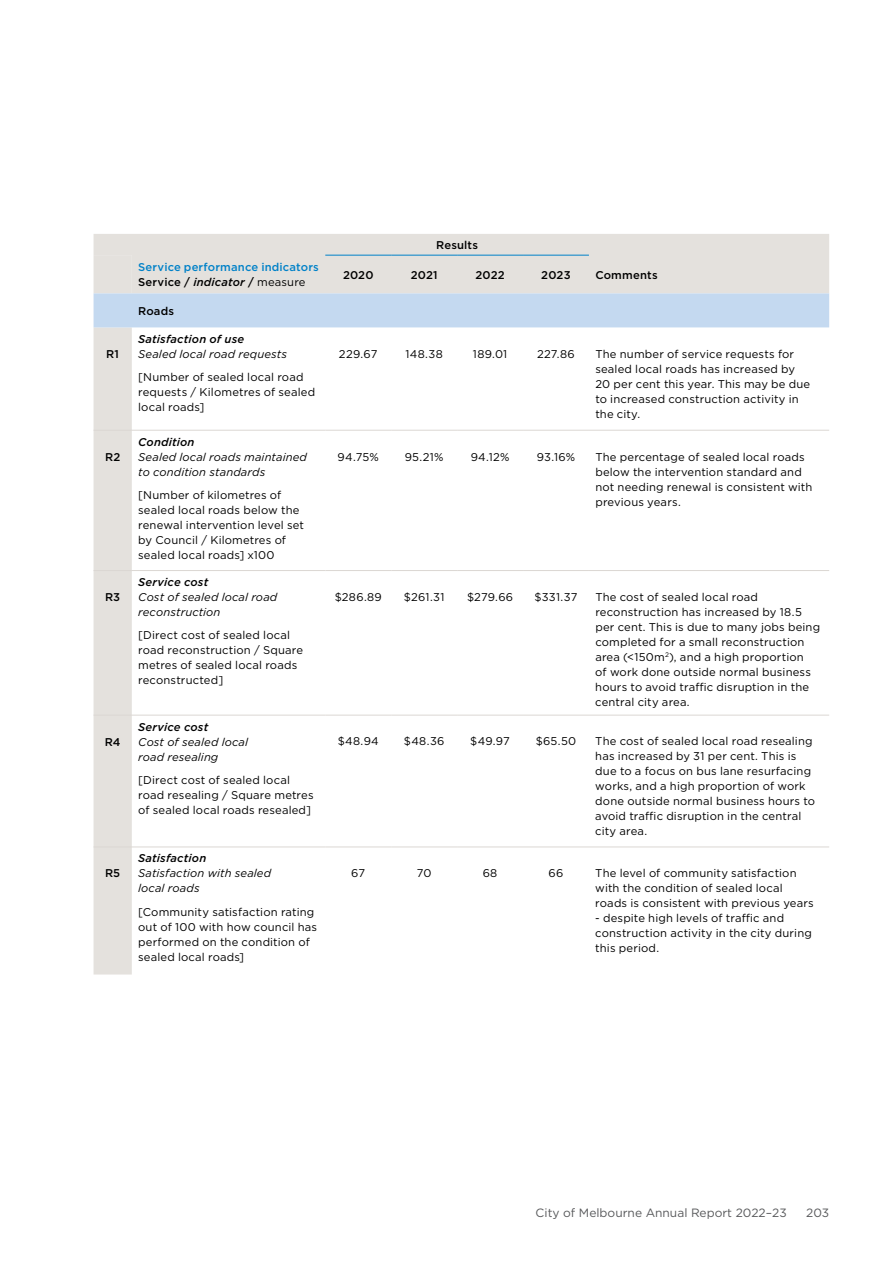
<style>
.page{position:relative;width:893px;height:1263px;background:#fff}
.page>*{position:absolute;margin:0;border:0;box-sizing:border-box;transform-origin:0 0}
.t1{font:12px "Gotham";color:#58595b}
.t2{font:11.25px/15px "Gotham";letter-spacing:.015em;color:#000}
.t3{font:italic 11.25px/15px "Gotham";letter-spacing:.01em;color:#000}
.t4{font:italic 500 11.25px "Gotham";letter-spacing:.015em;color:#000}
.t5{font:500 11.25px/15px "Gotham";letter-spacing:.015em;color:#0081c8}
.t6{font:500 11.25px "Gotham";letter-spacing:.015em;color:#000}
.s1{color:#000}
.s2{font-style:italic;color:#000}
.s3{font-weight:400;color:#000}
</style>
<div class="page">
<svg style="left:94px;top:234px;width:735px;height:740px"></svg>
<hr style="left:325px;top:255px;width:66px;height:1px;background:#0081c8">
<hr style="left:391px;top:255px;width:66px;height:1px;background:#0081c8">
<hr style="left:457px;top:255px;width:66px;height:1px;background:#0081c8">
<hr style="left:523px;top:255px;width:66px;height:1px;background:#0081c8">
<hr style="left:94px;top:430px;width:38px;height:1px;background:#dbd7d3">
<hr style="left:132px;top:430px;width:193px;height:1px;background:#dbd7d3">
<hr style="left:325px;top:430px;width:66px;height:1px;background:#dbd7d3">
<hr style="left:391px;top:430px;width:66px;height:1px;background:#dbd7d3">
<hr style="left:457px;top:430px;width:66px;height:1px;background:#dbd7d3">
<hr style="left:523px;top:430px;width:66px;height:1px;background:#dbd7d3">
<hr style="left:589px;top:430px;width:240px;height:1px;background:#dbd7d3">
<hr style="left:94px;top:570px;width:38px;height:1px;background:#dbd7d3">
<hr style="left:132px;top:570px;width:193px;height:1px;background:#dbd7d3">
<hr style="left:325px;top:570px;width:66px;height:1px;background:#dbd7d3">
<hr style="left:391px;top:570px;width:66px;height:1px;background:#dbd7d3">
<hr style="left:457px;top:570px;width:66px;height:1px;background:#dbd7d3">
<hr style="left:523px;top:570px;width:66px;height:1px;background:#dbd7d3">
<hr style="left:589px;top:570px;width:240px;height:1px;background:#dbd7d3">
<hr style="left:94px;top:715px;width:38px;height:1px;background:#dbd7d3">
<hr style="left:132px;top:715px;width:193px;height:1px;background:#dbd7d3">
<hr style="left:325px;top:715px;width:66px;height:1px;background:#dbd7d3">
<hr style="left:391px;top:715px;width:66px;height:1px;background:#dbd7d3">
<hr style="left:457px;top:715px;width:66px;height:1px;background:#dbd7d3">
<hr style="left:523px;top:715px;width:66px;height:1px;background:#dbd7d3">
<hr style="left:589px;top:715px;width:240px;height:1px;background:#dbd7d3">
<hr style="left:94px;top:846px;width:38px;height:1px;background:#dbd7d3">
<hr style="left:132px;top:846px;width:193px;height:1px;background:#dbd7d3">
<hr style="left:325px;top:846px;width:66px;height:1px;background:#dbd7d3">
<hr style="left:391px;top:846px;width:66px;height:1px;background:#dbd7d3">
<hr style="left:457px;top:846px;width:66px;height:1px;background:#dbd7d3">
<hr style="left:523px;top:846px;width:66px;height:1px;background:#dbd7d3">
<hr style="left:589px;top:846px;width:240px;height:1px;background:#dbd7d3">
<p class="t6" style="left:436px;top:238px;width:43px">Results</p>
<p class="t5" style="left:138px;top:260px;width:182px">Service performance indicators<br><span class="s1">Service /</span> <span class="s2">indicator</span> <span class="s1">/</span> <span class="s3">measure</span></p>
<p class="t6" style="left:343px;top:267px;width:32px">2020</p>
<p class="t6" style="left:411px;top:267px;width:28px">2021</p>
<p class="t6" style="left:475px;top:267px;width:31px">2022</p>
<p class="t6" style="left:541px;top:267px;width:31px">2023</p>
<p class="t6" style="left:595px;top:267px;width:64px">Comments</p>
<p class="t6" style="left:138px;top:304px;width:37px">Roads</p>
<p class="t6" style="left:106px;top:346px;width:14px">R1</p>
<p class="t4" style="left:138px;top:331px;width:108px">Satisfaction of use</p>
<p class="t3" style="left:138px;top:346px;width:150px">Sealed local road requests</p>
<p class="t2" style="left:138px;top:370px;width:179px">[Number of sealed local road requests / Kilometres of sealed local roads]</p>
<p class="t2" style="left:339px;top:346px;width:40px">229.67</p>
<p class="t2" style="left:406px;top:346px;width:39px">148.38</p>
<p class="t2" style="left:473px;top:346px;width:36px">189.01</p>
<p class="t2" style="left:537px;top:346px;width:39px">227.86</p>
<p class="t2" style="left:595px;top:346px;width:216px">The number of service requests for sealed local roads has increased by<br>20 per cent this year. This may be due to increased construction activity in the city.</p>
<p class="t6" style="left:105px;top:449px;width:17px">R2</p>
<p class="t4" style="left:138px;top:434px;width:58px">Condition</p>
<p class="t3" style="left:138px;top:449px;width:170px">Sealed local roads maintained to condition standards</p>
<p class="t2" style="left:138px;top:487px;width:167px">[Number of kilometres of sealed local roads below the renewal intervention level set by Council / Kilometres of sealed local roads] x100</p>
<p class="t2" style="left:338px;top:449px;width:43px">94.75%</p>
<p class="t2" style="left:405px;top:449px;width:40px">95.21%</p>
<p class="t2" style="left:471px;top:449px;width:40px">94.12%</p>
<p class="t2" style="left:537px;top:449px;width:40px">93.16%</p>
<p class="t2" style="left:595px;top:449px;width:219px">The percentage of sealed local roads below the intervention standard and not needing renewal is consistent with previous years.</p>
<p class="t6" style="left:105px;top:589px;width:17px">R3</p>
<p class="t4" style="left:138px;top:574px;width:72px">Service cost</p>
<p class="t3" style="left:138px;top:589px;width:141px">Cost of sealed local road reconstruction</p>
<p class="t2" style="left:138px;top:628px;width:166px">[Direct cost of sealed local road reconstruction / Square metres of sealed local roads reconstructed]</p>
<p class="t2" style="left:335px;top:589px;width:49px">$286.89</p>
<p class="t2" style="left:404px;top:589px;width:42px">$261.31</p>
<p class="t2" style="left:467px;top:589px;width:48px">$279.66</p>
<p class="t2" style="left:534px;top:589px;width:45px">$331.37</p>
<p class="t2" style="left:595px;top:589px;width:226px">The cost of sealed local road reconstruction has increased by 18.5 per cent. This is due to many jobs being completed for a small reconstruction area (&lt;150m<sup>2</sup>), and a high proportion<br>of work done outside normal business hours to avoid traffic disruption in the central city area.</p>
<p class="t6" style="left:105px;top:734px;width:17px">R4</p>
<p class="t4" style="left:138px;top:719px;width:72px">Service cost</p>
<p class="t3" style="left:138px;top:734px;width:111px">Cost of sealed local road resealing</p>
<p class="t2" style="left:138px;top:772px;width:177px">[Direct cost of sealed local road resealing / Square metres of sealed local roads resealed]</p>
<p class="t2" style="left:338px;top:734px;width:43px">$48.94</p>
<p class="t2" style="left:404px;top:734px;width:42px">$48.36</p>
<p class="t2" style="left:470px;top:734px;width:41px">$49.97</p>
<p class="t2" style="left:536px;top:734px;width:42px">$65.50</p>
<p class="t2" style="left:595px;top:734px;width:221px">The cost of sealed local road resealing has increased by 31 per cent. This is due to a focus on bus lane resurfacing works, and a high proportion of work done outside normal business hours to avoid traffic disruption in the central city area.</p>
<p class="t6" style="left:105px;top:866px;width:17px">R5</p>
<p class="t4" style="left:138px;top:851px;width:70px">Satisfaction</p>
<p class="t3" style="left:138px;top:865px;width:135px">Satisfaction with sealed local roads</p>
<p class="t2" style="left:138px;top:904px;width:181px">[Community satisfaction rating out of 100 with how council has performed on the condition of sealed local roads]</p>
<p class="t2" style="left:351px;top:865px;width:16px">67</p>
<p class="t2" style="left:417px;top:865px;width:16px">70</p>
<p class="t2" style="left:483px;top:865px;width:16px">68</p>
<p class="t2" style="left:549px;top:865px;width:16px">66</p>
<p class="t2" style="left:595px;top:865px;width:220px">The level of community satisfaction with the condition of sealed local roads is consistent with previous years</p>
<p class="t2" style="left:595px;top:910px;width:218px">- despite high levels of traffic and construction activity in the city during this period.</p>
<p class="t1" style="left:536px;top:1205px;width:253px">City of Melbourne Annual Report 2022–23</p>
<p class="t1" style="left:806px;top:1205px;width:25px">203</p>
</div>
